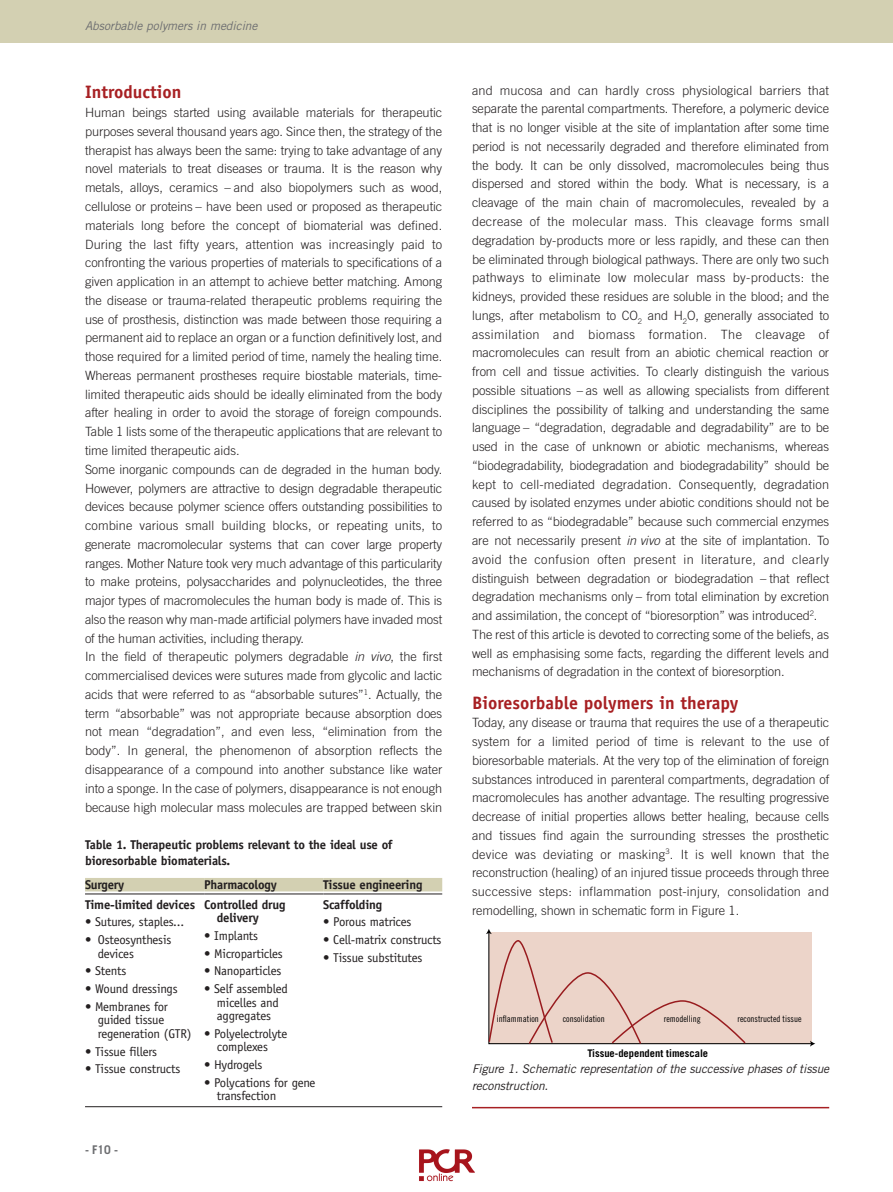
<style>
.page{position:relative;width:893px;height:1192px;background:#fff}
.page>*{position:absolute;margin:0;border:0;box-sizing:border-box;transform-origin:0 0}
.t1{font:700 18px "Officina Sans Std";color:#a72023}
.t2{font:300 12.75px/18.8px "Trade Gothic LT Std";letter-spacing:-.005em;color:#231f20}
.t3{font:12.75px/13.5px "Officina Sans Std";letter-spacing:-.015em;color:#231f20}
.t4{font:700 12.75px/16.5px "Officina Sans Std";letter-spacing:-.015em;color:#231f20}
.t5{font:italic 12px/16.5px "Trade Gothic LT Std";letter-spacing:-.01em;color:#231f20}
.t6{font:italic 12px "Trade Gothic LT Std";letter-spacing:-.005em;color:#6c6d70}
.t7{font:700 12px "Trade Gothic LT Std";color:#6c6d70}
.t8{font:700 10.5px "Trade Gothic LT Std";color:#000}
.t9{font:9px "Trade Gothic LT Std Cn 18";color:#000}
.s1{font-style:italic}
</style>
<div class="page">
<div style="left:0;top:0;width:893px;height:43px;background:#d3d0b2"></div>
<svg style="left:486px;top:929px;width:329px;height:117px;background:#e8cfc5"></svg>
<hr style="left:472px;top:1106px;width:357px;height:2px;background:#a72023">
<div style="left:85px;top:877px;width:119px;height:17px;background:linear-gradient(to right,#eae9db,#eae9db)"></div>
<div style="left:85px;top:877px;width:119px;height:14px;background:#d3d0b2"></div>
<hr style="left:85px;top:893px;width:119px;height:1px;background:#231f20">
<div style="left:204px;top:877px;width:119px;height:17px;background:linear-gradient(to right,#eae9db,#eae9db)"></div>
<div style="left:204px;top:877px;width:119px;height:14px;background:#d3d0b2"></div>
<hr style="left:204px;top:893px;width:119px;height:1px;background:#231f20">
<div style="left:323px;top:877px;width:119px;height:17px;background:linear-gradient(to right,#eae9db,#eae9db)"></div>
<div style="left:323px;top:877px;width:119px;height:14px;background:#d3d0b2"></div>
<hr style="left:323px;top:893px;width:119px;height:1px;background:#231f20">
<hr style="left:85px;top:1105px;width:357px;height:1px;background:#231f20">
<img style="left:419px;top:1149px;width:56px;height:33px">
<p class="t6" style="left:85px;top:21px;width:174px">Absorbable polymers in medicine</p>
<h1 class="t1" style="left:85px;top:85px;width:98px">Introduction</h1>
<p class="t2" style="left:85px;top:104px;width:359px">Human beings started using available materials for therapeutic purposes several thousand years ago. Since then, the strategy of the therapist has always been the same: trying to take advantage of any novel materials to treat diseases or trauma. It is the reason why metals, alloys, ceramics – and also biopolymers such as wood, cellulose or proteins – have been used or proposed as therapeutic materials long before the concept of biomaterial was defined.<br>During the last fifty years, attention was increasingly paid to confronting the various properties of materials to specifications of a given application in an attempt to achieve better matching. Among the disease or trauma-related therapeutic problems requiring the use of prosthesis, distinction was made between those requiring a permanent aid to replace an organ or a function definitively lost, and those required for a limited period of time, namely the healing time.<br>Whereas permanent prostheses require biostable materials, time&shy;limited therapeutic aids should be ideally eliminated from the body after healing in order to avoid the storage of foreign compounds.<br>Table 1 lists some of the therapeutic applications that are relevant to time limited therapeutic aids.<br>Some inorganic compounds can de degraded in the human body.<br>However, polymers are attractive to design degradable therapeutic devices because polymer science offers outstanding possibilities to combine various small building blocks, or repeating units, to generate macromolecular systems that can cover large property ranges. Mother Nature took very much advantage of this particularity to make proteins, polysaccharides and polynucleotides, the three major types of macromolecules the human body is made of. This is also the reason why man-made artificial polymers have invaded most of the human activities, including therapy.<br>In the field of therapeutic polymers degradable <span class="s1">in vivo</span>, the first commercialised devices were sutures made from glycolic and lactic acids that were referred to as “absorbable sutures”<sup>1</sup>. Actually, the term “absorbable” was not appropriate because absorption does not mean “degradation”, and even less, “elimination from the body”. In general, the phenomenon of absorption reflects the disappearance of a compound into another substance like water into a sponge. In the case of polymers, disappearance is not enough because high molecular mass molecules are trapped between skin</p>
<p class="t4" style="left:85px;top:837px;width:309px">Table 1. Therapeutic problems relevant to the ideal use of bioresorbable biomaterials.</p>
<p class="t4" style="left:85px;top:877px;width:41px">Surgery</p>
<p class="t4" style="left:204px;top:877px;width:74px">Pharmacology</p>
<p class="t4" style="left:323px;top:877px;width:101px">Tissue engineering</p>
<p class="t4" style="left:85px;top:896px;width:112px">Time-limited devices</p>
<p class="t3" style="left:85px;top:916px;width:101px">• Sutures, staples...</p>
<p class="t3" style="left:98px;top:933px;width:75px;text-indent:-13px">• Osteosynthesis devices</p>
<p class="t3" style="left:85px;top:965px;width:43px">• Stents</p>
<p class="t3" style="left:85px;top:982px;width:94px">• Wound dressings</p>
<p class="t3" style="left:98px;top:1000px;width:95px;text-indent:-13px">• Membranes for guided tissue regeneration (GTR)</p>
<p class="t3" style="left:85px;top:1045px;width:74px">• Tissue fillers</p>
<p class="t3" style="left:85px;top:1063px;width:97px">• Tissue constructs</p>
<p class="t4" style="left:217px;top:898px;width:70px;line-height:13.5px;text-indent:-13px">Controlled drug delivery</p>
<p class="t3" style="left:204px;top:929px;width:56px">• Implants</p>
<p class="t3" style="left:204px;top:947px;width:80px">• Microparticles</p>
<p class="t3" style="left:204px;top:965px;width:79px">• Nanoparticles</p>
<p class="t3" style="left:204px;top:982px;width:85px;text-align:center">• Self assembled micelles and aggregates</p>
<p class="t3" style="left:204px;top:1027px;width:85px;text-align:center">• Polyelectrolyte complexes</p>
<p class="t3" style="left:204px;top:1058px;width:60px">• Hydrogels</p>
<p class="t3" style="left:217px;top:1076px;width:100px;text-indent:-13px">• Polycations for gene transfection</p>
<p class="t4" style="left:323px;top:896px;width:61px">Scaffolding</p>
<p class="t3" style="left:323px;top:916px;width:90px">• Porous matrices</p>
<p class="t3" style="left:323px;top:933px;width:120px">• Cell-matrix constructs</p>
<p class="t3" style="left:323px;top:951px;width:101px">• Tissue substitutes</p>
<p class="t7" style="left:85px;top:1142px;width:34px">- F10 -</p>
<p class="t2" style="left:472px;top:82px;width:359px">and mucosa and can hardly cross physiological barriers that separate the parental compartments. Therefore, a polymeric device that is no longer visible at the site of implantation after some time period is not necessarily degraded and therefore eliminated from the body. It can be only dissolved, macromolecules being thus dispersed and stored within the body. What is necessary, is a cleavage of the main chain of macromolecules, revealed by a decrease of the molecular mass. This cleavage forms small degradation by-products more or less rapidly, and these can then be eliminated through biological pathways. There are only two such pathways to eliminate low molecular mass by-products: the kidneys, provided these residues are soluble in the blood; and the lungs, after metabolism to CO<sub>2</sub> and H<sub>2</sub>O, generally associated to assimilation and biomass formation. The cleavage of macromolecules can result from an abiotic chemical reaction or from cell and tissue activities. To clearly distinguish the various possible situations – as well as allowing specialists from different disciplines the possibility of talking and understanding the same language – “degradation, degradable and degradability” are to be used in the case of unknown or abiotic mechanisms, whereas “biodegradability, biodegradation and biodegradability” should be kept to cell-mediated degradation. Consequently, degradation caused by isolated enzymes under abiotic conditions should not be referred to as “biodegradable” because such commercial enzymes are not necessarily present <span class="s1">in vivo</span> at the site of implantation. To avoid the confusion often present in literature, and clearly distinguish between degradation or biodegradation – that reflect degradation mechanisms only – from total elimination by excretion and assimilation, the concept of “bioresorption” was introduced<sup>2</sup>.<br>The rest of this article is devoted to correcting some of the beliefs, as well as emphasising some facts, regarding the different levels and mechanisms of degradation in the context of bioresorption.</p>
<h1 class="t1" style="left:472px;top:695px;width:268px">Bioresorbable polymers in therapy</h1>
<p class="t2" style="left:472px;top:714px;width:359px;text-align:justify">Today, any disease or trauma that requires the use of a therapeutic system for a limited period of time is relevant to the use of bioresorbable materials. At the very top of the elimination of foreign substances introduced in parenteral compartments, degradation of macromolecules has another advantage. The resulting progressive decrease of initial properties allows better healing, because cells and tissues find again the surrounding stresses the prosthetic device was deviating or masking<sup>3</sup>. It is well known that the reconstruction (healing) of an injured tissue proceeds through three successive steps: inflammation post-injury, consolidation and remodelling, shown in schematic form in Figure 1.</p>
<p class="t9" style="left:497px;top:1015px;width:43px">inflammation</p>
<p class="t9" style="left:563px;top:1015px;width:43px">consolidation</p>
<p class="t9" style="left:664px;top:1015px;width:38px">remodelling</p>
<p class="t9" style="left:738px;top:1015px;width:65px">reconstructed tissue</p>
<p class="t8" style="left:587px;top:1046px;width:122px">Tissue-dependent timescale</p>
<p class="t5" style="left:472px;top:1061px;width:359px">Figure 1. Schematic representation of the successive phases of tissue reconstruction.</p>
</div>
